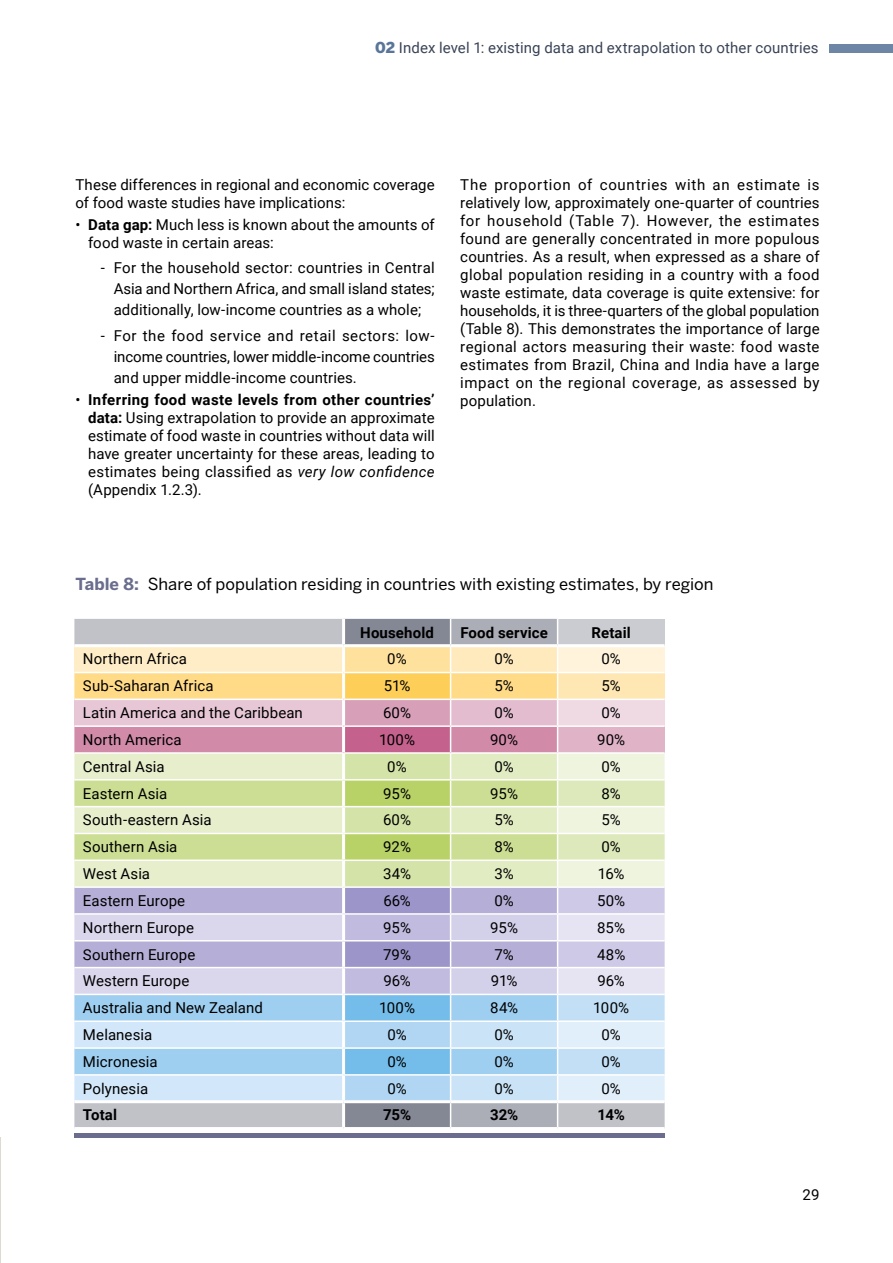
<style>
.page{position:relative;width:893px;height:1263px;background:#fff}
.page>*{position:absolute;margin:0;border:0;box-sizing:border-box;transform-origin:0 0}
.t1{font:16.5px "Benton Sans";letter-spacing:-.005em;color:#000}
.t2{font:15px/18px "Roboto";letter-spacing:.005em;color:#000;text-align:justify}
.t3{font:15px "Roboto";letter-spacing:.005em;color:#394356}
.t4{font:700 15px "Roboto";letter-spacing:.005em;color:#000}
.s1{font-family:"Benton Sans";font-weight:900;color:#5a7598}
.s2{font-weight:700}
.s3{font-style:italic}
.s4{font-weight:700;color:#6a6d8d}
</style>
<div class="page">
<hr style="left:74px;top:1133px;width:591px;height:4px;background:#6a6d8d">
<svg style="left:74px;top:619px;width:591px;height:508px;background:#d1d2ce"></svg>
<hr style="left:0;top:1137px;width:1px;height:126px;background:#cfcac1">
<div style="left:829px;top:45px;width:64px;height:8px;background:#6e86a5"></div>
<p class="t3" style="left:375px;top:37px;width:445px"><span class="s1">02</span> Index level 1: existing data and extrapolation to other countries</p>
<p class="t2" style="left:75px;top:175px;width:361px">These differences in regional and economic coverage of food waste studies have implications:</p>
<p class="t2" style="left:88px;top:215px;width:348px;text-indent:-13px">• <span class="s2">Data gap:</span> Much less is known about the amounts of food waste in certain areas:</p>
<p class="t2" style="left:114px;top:257px;width:323px;line-height:21px;text-indent:-13px">- For the household sector: countries in Central Asia and Northern Africa, and small island states; additionally, low-income countries as a whole;</p>
<p class="t2" style="left:114px;top:324px;width:323px;line-height:21px;text-indent:-13px">- For the food service and retail sectors: low&shy;income countries, lower middle-income countries and upper middle-income countries.</p>
<p class="t2" style="left:88px;top:390px;width:348px;text-indent:-13px">• <span class="s2">Inferring food waste levels from other countries’ data:</span> Using extrapolation to provide an approximate estimate of food waste in countries without data will have greater uncertainty for these areas, leading to estimates being classified as <span class="s3">very low confidence </span>(Appendix 1.2.3).</p>
<p class="t2" style="left:460px;top:175px;width:361px">The proportion of countries with an estimate is relatively low, approximately one-quarter of countries for household (Table 7). However, the estimates found are generally concentrated in more populous countries. As a result, when expressed as a share of global population residing in a country with a food waste estimate, data coverage is quite extensive: for households, it is three-quarters of the global population (Table 8). This demonstrates the importance of large regional actors measuring their waste: food waste estimates from Brazil, China and India have a large impact on the regional coverage, as assessed by population.</p>
<p class="t1" style="left:75px;top:574px;width:640px"><span class="s4">Table 8:</span> Share of population residing in countries with existing estimates, by region</p>
<p class="t4" style="left:360px;top:622px;width:75px">Household</p>
<p class="t4" style="left:460px;top:622px;width:89px">Food service</p>
<p class="t4" style="left:591px;top:622px;width:41px">Retail</p>
<p class="t2" style="left:83px;top:649px;width:105px">Northern Africa</p>
<p class="t2" style="left:387px;top:649px;width:21px">0%</p>
<p class="t2" style="left:494px;top:649px;width:21px">0%</p>
<p class="t2" style="left:601px;top:649px;width:21px">0%</p>
<p class="t2" style="left:83px;top:676px;width:132px">Sub-Saharan Africa</p>
<p class="t2" style="left:384px;top:676px;width:28px">51%</p>
<p class="t2" style="left:494px;top:676px;width:21px">5%</p>
<p class="t2" style="left:601px;top:676px;width:21px">5%</p>
<p class="t2" style="left:83px;top:703px;width:221px">Latin America and the Caribbean</p>
<p class="t2" style="left:383px;top:703px;width:30px">60%</p>
<p class="t2" style="left:494px;top:703px;width:21px">0%</p>
<p class="t2" style="left:601px;top:703px;width:21px">0%</p>
<p class="t2" style="left:83px;top:730px;width:100px">North America</p>
<p class="t2" style="left:379px;top:730px;width:38px">100%</p>
<p class="t2" style="left:490px;top:730px;width:30px">90%</p>
<p class="t2" style="left:597px;top:730px;width:30px">90%</p>
<p class="t2" style="left:83px;top:757px;width:83px">Central Asia</p>
<p class="t2" style="left:387px;top:757px;width:21px">0%</p>
<p class="t2" style="left:494px;top:757px;width:21px">0%</p>
<p class="t2" style="left:601px;top:757px;width:21px">0%</p>
<p class="t2" style="left:83px;top:784px;width:86px">Eastern Asia</p>
<p class="t2" style="left:383px;top:784px;width:29px">95%</p>
<p class="t2" style="left:490px;top:784px;width:29px">95%</p>
<p class="t2" style="left:601px;top:784px;width:21px">8%</p>
<p class="t2" style="left:83px;top:810px;width:130px">South-eastern Asia</p>
<p class="t2" style="left:383px;top:810px;width:30px">60%</p>
<p class="t2" style="left:494px;top:810px;width:21px">5%</p>
<p class="t2" style="left:601px;top:810px;width:21px">5%</p>
<p class="t2" style="left:83px;top:837px;width:96px">Southern Asia</p>
<p class="t2" style="left:383px;top:837px;width:30px">92%</p>
<p class="t2" style="left:494px;top:837px;width:21px">8%</p>
<p class="t2" style="left:601px;top:837px;width:21px">0%</p>
<p class="t2" style="left:83px;top:864px;width:69px">West Asia</p>
<p class="t2" style="left:383px;top:864px;width:29px">34%</p>
<p class="t2" style="left:494px;top:864px;width:21px">3%</p>
<p class="t2" style="left:598px;top:864px;width:28px">16%</p>
<p class="t2" style="left:83px;top:891px;width:104px">Eastern Europe</p>
<p class="t2" style="left:383px;top:891px;width:29px">66%</p>
<p class="t2" style="left:494px;top:891px;width:21px">0%</p>
<p class="t2" style="left:597px;top:891px;width:30px">50%</p>
<p class="t2" style="left:83px;top:918px;width:113px">Northern Europe</p>
<p class="t2" style="left:383px;top:918px;width:29px">95%</p>
<p class="t2" style="left:490px;top:918px;width:29px">95%</p>
<p class="t2" style="left:597px;top:918px;width:30px">85%</p>
<p class="t2" style="left:83px;top:944px;width:114px">Southern Europe</p>
<p class="t2" style="left:383px;top:944px;width:29px">79%</p>
<p class="t2" style="left:494px;top:944px;width:21px">7%</p>
<p class="t2" style="left:597px;top:944px;width:30px">48%</p>
<p class="t2" style="left:83px;top:971px;width:108px">Western Europe</p>
<p class="t2" style="left:383px;top:971px;width:29px">96%</p>
<p class="t2" style="left:491px;top:971px;width:28px">91%</p>
<p class="t2" style="left:597px;top:971px;width:29px">96%</p>
<p class="t2" style="left:83px;top:998px;width:182px">Australia and New Zealand</p>
<p class="t2" style="left:379px;top:998px;width:38px">100%</p>
<p class="t2" style="left:490px;top:998px;width:29px">84%</p>
<p class="t2" style="left:593px;top:998px;width:38px">100%</p>
<p class="t2" style="left:83px;top:1025px;width:71px">Melanesia</p>
<p class="t2" style="left:387px;top:1025px;width:21px">0%</p>
<p class="t2" style="left:494px;top:1025px;width:21px">0%</p>
<p class="t2" style="left:601px;top:1025px;width:21px">0%</p>
<p class="t2" style="left:83px;top:1052px;width:76px">Micronesia</p>
<p class="t2" style="left:387px;top:1052px;width:21px">0%</p>
<p class="t2" style="left:494px;top:1052px;width:21px">0%</p>
<p class="t2" style="left:601px;top:1052px;width:21px">0%</p>
<p class="t2" style="left:83px;top:1079px;width:67px">Polynesia</p>
<p class="t2" style="left:387px;top:1079px;width:21px">0%</p>
<p class="t2" style="left:494px;top:1079px;width:21px">0%</p>
<p class="t2" style="left:601px;top:1079px;width:21px">0%</p>
<p class="t4" style="left:83px;top:1104px;width:36px">Total</p>
<p class="t4" style="left:383px;top:1104px;width:29px">75%</p>
<p class="t4" style="left:490px;top:1104px;width:30px">32%</p>
<p class="t4" style="left:598px;top:1104px;width:29px">14%</p>
<p class="t2" style="left:803px;top:1185px;width:18px">29</p>
</div>
